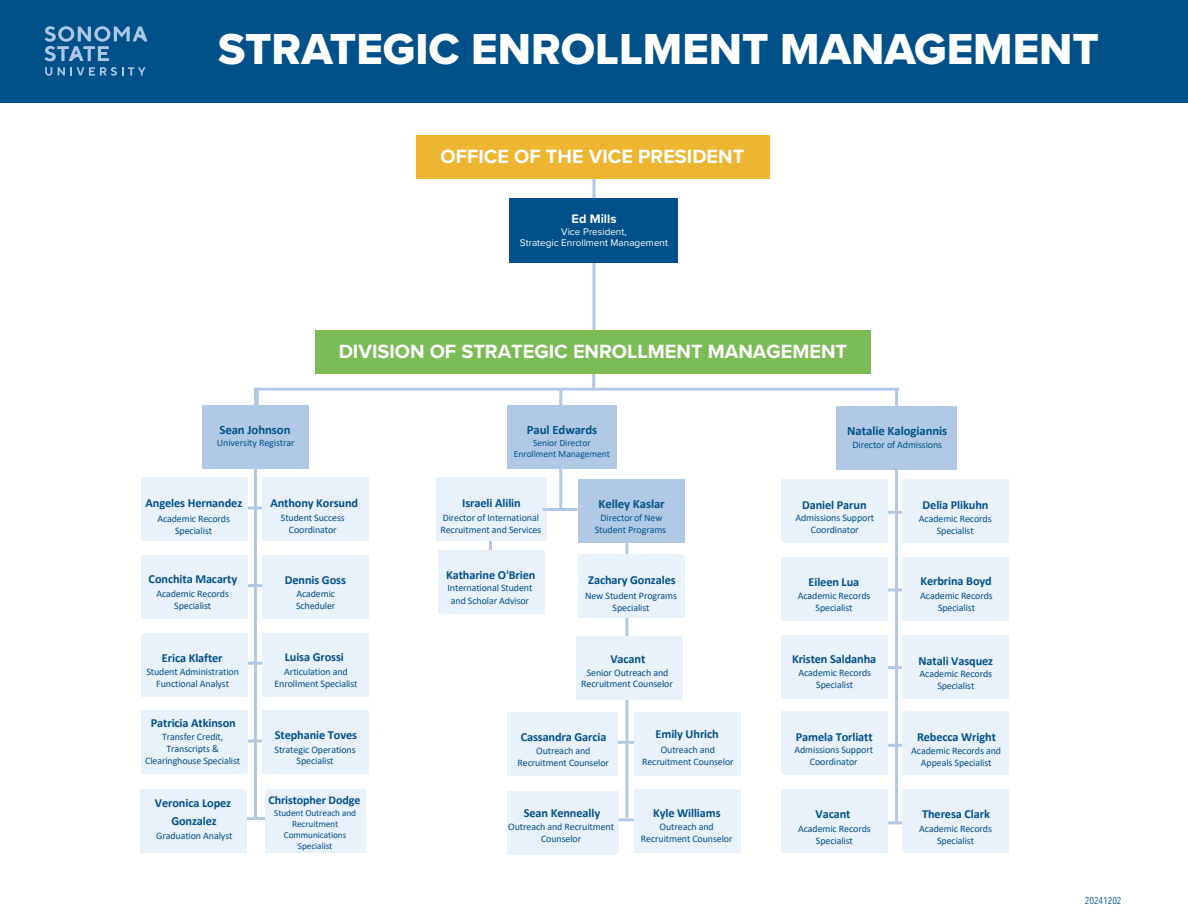
<style>
.page{position:relative;width:1188px;height:918px;background:#fff}
.page>*{position:absolute;margin:0;border:0;box-sizing:border-box;transform-origin:0 0}
.t1{font:45px "Proxima Nova Extrabld";color:#fff}
.t2{font:700 19.95px "Proxima Nova";color:#fff}
.t3{font:700 12.75px "Calibri";letter-spacing:-.01em;color:#00518a}
.t4{font:700 12.75px "Proxima Nova";color:#fff}
.t5{font:700 12.3px/17.7px "Calibri";letter-spacing:-.01em;color:#00518a;text-align:center}
.t6{font:700 12px "Calibri";letter-spacing:-.01em;color:#00518a}
.t7{font:9.9px/12px "Calibri";letter-spacing:-.01em;color:#00518a;text-align:center}
.t8{font:9.9px/12px "Proxima Nova";color:#fff;text-align:center}
.t9{font:9.9px "Avenir Next Condensed";letter-spacing:-.01em;color:#00518a}
.t10{font:9.6px/11.6px "Calibri";letter-spacing:-.01em;color:#00518a;text-align:center}
.t11{font:9.3px/11.1px "Calibri";letter-spacing:-.01em;color:#00518a;text-align:center}
</style>
<div class="page">
<hr style="left:626px;top:538px;width:2px;height:280px;background:#b1c9e4">
<hr style="left:608px;top:818px;width:34px;height:3px;background:#b1c9e4">
<hr style="left:610px;top:741px;width:34px;height:3px;background:#b1c9e4">
<hr style="left:254px;top:388px;width:3px;height:429px;background:#b1c9e4">
<hr style="left:238px;top:584px;width:34px;height:3px;background:#b1c9e4">
<hr style="left:238px;top:506px;width:34px;height:3px;background:#b1c9e4">
<hr style="left:238px;top:817px;width:34px;height:3px;background:#b1c9e4">
<hr style="left:238px;top:739px;width:34px;height:3px;background:#b1c9e4">
<hr style="left:238px;top:662px;width:34px;height:3px;background:#b1c9e4">
<hr style="left:895px;top:388px;width:3px;height:433px;background:#b1c9e4">
<hr style="left:878px;top:588px;width:35px;height:3px;background:#b1c9e4">
<hr style="left:878px;top:511px;width:35px;height:3px;background:#b1c9e4">
<hr style="left:878px;top:821px;width:35px;height:3px;background:#b1c9e4">
<hr style="left:878px;top:744px;width:35px;height:3px;background:#b1c9e4">
<hr style="left:878px;top:666px;width:35px;height:3px;background:#b1c9e4">
<hr style="left:592px;top:170px;width:3px;height:204px;background:#b1c9e4">
<hr style="left:592px;top:358px;width:3px;height:32px;background:#b1c9e4">
<div style="left:0;top:0;width:1188px;height:102px;background:#00518a"></div>
<svg style="left:45px;top:26px;width:103px;height:35px"></svg>
<svg style="left:45px;top:67px;width:7px;height:9px"></svg>
<svg style="left:58px;top:67px;width:88px;height:9px"></svg>
<div style="left:510px;top:199px;width:168px;height:64px;background:#00518a"></div>
<div style="left:416px;top:136px;width:354px;height:43px;background:#eeb530"></div>
<div style="left:315px;top:331px;width:556px;height:43px;background:#7bbc57"></div>
<svg style="left:254px;top:386px;width:644px;height:184px"></svg>
<div style="left:202px;top:405px;width:107px;height:64px;background:#b1c9e4"></div>
<div style="left:141px;top:555px;width:106px;height:64px;background:#e9f1fa"></div>
<div style="left:263px;top:555px;width:106px;height:64px;background:#e9f1fa"></div>
<div style="left:141px;top:633px;width:106px;height:64px;background:#e9f1fa"></div>
<div style="left:263px;top:633px;width:106px;height:64px;background:#e9f1fa"></div>
<div style="left:141px;top:710px;width:106px;height:63px;background:#e9f1fa"></div>
<div style="left:263px;top:710px;width:106px;height:63px;background:#e9f1fa"></div>
<div style="left:141px;top:478px;width:106px;height:63px;background:#e9f1fa"></div>
<div style="left:263px;top:478px;width:106px;height:63px;background:#e9f1fa"></div>
<div style="left:140px;top:789px;width:106px;height:64px;background:#e9f1fa"></div>
<div style="left:507px;top:406px;width:110px;height:63px;background:#b1c9e4"></div>
<div style="left:266px;top:789px;width:100px;height:64px;background:#e9f1fa"></div>
<div style="left:576px;top:636px;width:107px;height:64px;background:#e9f1fa"></div>
<div style="left:507px;top:792px;width:111px;height:63px;background:#e9f1fa"></div>
<div style="left:634px;top:790px;width:107px;height:63px;background:#e9f1fa"></div>
<div style="left:436px;top:478px;width:110px;height:63px;background:#e9f1fa"></div>
<div style="left:635px;top:712px;width:106px;height:64px;background:#e9f1fa"></div>
<div style="left:438px;top:550px;width:107px;height:64px;background:#e9f1fa"></div>
<div style="left:578px;top:479px;width:106px;height:64px;background:#b1c9e4"></div>
<div style="left:578px;top:554px;width:106px;height:64px;background:#e9f1fa"></div>
<div style="left:836px;top:406px;width:120px;height:64px;background:#b1c9e4"></div>
<div style="left:781px;top:557px;width:107px;height:64px;background:#e9f1fa"></div>
<div style="left:781px;top:635px;width:107px;height:64px;background:#e9f1fa"></div>
<div style="left:781px;top:712px;width:107px;height:63px;background:#e9f1fa"></div>
<div style="left:781px;top:480px;width:107px;height:63px;background:#e9f1fa"></div>
<div style="left:781px;top:789px;width:107px;height:64px;background:#e9f1fa"></div>
<div style="left:903px;top:557px;width:106px;height:64px;background:#e9f1fa"></div>
<div style="left:903px;top:635px;width:106px;height:64px;background:#e9f1fa"></div>
<div style="left:903px;top:712px;width:106px;height:63px;background:#e9f1fa"></div>
<div style="left:903px;top:480px;width:106px;height:63px;background:#e9f1fa"></div>
<div style="left:903px;top:789px;width:106px;height:64px;background:#e9f1fa"></div>
<div style="left:508px;top:712px;width:110px;height:64px;background:#e9f1fa"></div>
<hr style="left:543px;top:508px;width:34px;height:3px;background:#b1c9e4">
<h1 class="t1" style="left:218px;top:15px;width:883px">STRATEGIC ENROLLMENT MANAGEMENT</h1>
<h2 class="t2" style="left:440px;top:142px;width:305px">OFFICE OF THE VICE PRESIDENT</h2>
<p class="t4" style="left:571px;top:209px;width:47px">Ed Mills</p>
<p class="t8" style="left:520px;top:225px;width:150px">Vice President,<br>Strategic Enrollment Management</p>
<p class="t3" style="left:219px;top:421px;width:73px">Sean Johnson</p>
<p class="t7" style="left:217px;top:437px;width:79px">University Registrar</p>
<h2 class="t2" style="left:339px;top:337px;width:510px">DIVISION OF STRATEGIC ENROLLMENT MANAGEMENT</h2>
<p class="t3" style="left:527px;top:421px;width:72px">Paul Edwards</p>
<p class="t10" style="left:514px;top:437px;width:98px">Senior Director<br>Enrollment Management</p>
<p class="t3" style="left:847px;top:422px;width:102px">Natalie Kalogiannis</p>
<p class="t7" style="left:852px;top:439px;width:91px">Director of Admissions</p>
<p class="t5" style="left:146px;top:494px;width:98px">Angeles Hernandez</p>
<p class="t7" style="left:157px;top:513px;width:74px">Academic Records<br>Specialist</p>
<p class="t5" style="left:270px;top:494px;width:89px">Anthony Korsund</p>
<p class="t7" style="left:281px;top:511px;width:65px">Student Success<br>Coordinator</p>
<p class="t5" style="left:149px;top:570px;width:90px">Conchita Macarty</p>
<p class="t7" style="left:156px;top:588px;width:74px">Academic Records<br>Specialist</p>
<p class="t5" style="left:285px;top:571px;width:63px">Dennis Goss</p>
<p class="t7" style="left:296px;top:588px;width:41px;text-align:left">Academic<br>Scheduler</p>
<p class="t5" style="left:162px;top:649px;width:62px">Erica Klafter</p>
<p class="t7" style="left:146px;top:665px;width:94px">Student Administration<br>Functional Analyst</p>
<p class="t5" style="left:285px;top:648px;width:61px">Luisa Grossi</p>
<p class="t7" style="left:275px;top:665px;width:85px">Articulation and<br>Enrollment Specialist</p>
<p class="t5" style="left:151px;top:714px;width:87px">Patricia Atkinson</p>
<p class="t7" style="left:145px;top:731px;width:96px">Transfer Credit,<br>Transcripts &amp;<br>Clearinghouse Specialist</p>
<p class="t5" style="left:275px;top:726px;width:84px">Stephanie Toves</p>
<p class="t7" style="left:275px;top:743px;width:83px">Strategic Operations<br>Specialist</p>
<p class="t5" style="left:155px;top:794px;width:78px">Veronica Lopez<br>Gonzalez</p>
<p class="t7" style="left:156px;top:829px;width:78px">Graduation Analyst</p>
<p class="t6" style="left:269px;top:792px;width:93px">Christopher Dodge</p>
<p class="t11" style="left:274px;top:807px;width:83px">Student Outreach and<br>Recruitment<br>Communications<br>Specialist</p>
<p class="t5" style="left:462px;top:494px;width:60px">Israeli Alilin</p>
<p class="t7" style="left:440px;top:511px;width:102px;text-align:left">Director of International<br>Recruitment and Services</p>
<p class="t5" style="left:446px;top:566px;width:91px">Katharine O'Brien</p>
<p class="t7" style="left:448px;top:581px;width:86px;line-height:12.8px">International Student and Scholar Advisor</p>
<p class="t3" style="left:598px;top:495px;width:68px">Kelley Kaslar</p>
<p class="t7" style="left:595px;top:511px;width:73px">Directorof New<br>Student Programs</p>
<p class="t5" style="left:802px;top:496px;width:66px">Daniel Parun</p>
<p class="t7" style="left:795px;top:512px;width:80px">Admissions Support<br>Coordinator</p>
<p class="t5" style="left:923px;top:496px;width:67px">Delia Plikuhn</p>
<p class="t7" style="left:919px;top:513px;width:74px">Academic Records<br>Specialist</p>
<p class="t5" style="left:588px;top:571px;width:89px">Zachary Gonzales</p>
<p class="t5" style="left:920px;top:572px;width:73px">Kerbrina Boyd</p>
<p class="t5" style="left:809px;top:573px;width:52px">Eileen Lua</p>
<p class="t7" style="left:798px;top:589px;width:74px">Academic Records<br>Specialist</p>
<p class="t7" style="left:585px;top:589px;width:93px">New Student Programs<br>Specialist</p>
<p class="t7" style="left:920px;top:589px;width:74px">Academic Records<br>Specialist</p>
<p class="t5" style="left:610px;top:650px;width:36px">Vacant</p>
<p class="t7" style="left:581px;top:666px;width:93px">Senior Outreach and<br>Recruitment Counselor</p>
<p class="t5" style="left:792px;top:650px;width:86px">Kristen Saldanha</p>
<p class="t5" style="left:919px;top:652px;width:76px">Natali Vasquez</p>
<p class="t7" style="left:798px;top:666px;width:74px">Academic Records<br>Specialist</p>
<p class="t7" style="left:920px;top:667px;width:74px">Academic Records<br>Specialist</p>
<p class="t5" style="left:521px;top:728px;width:87px">Cassandra Garcia</p>
<p class="t7" style="left:518px;top:745px;width:93px">Outreach and<br>Recruitment Counselor</p>
<p class="t5" style="left:524px;top:804px;width:78px">Sean Kenneally</p>
<p class="t7" style="left:508px;top:821px;width:107px">Outreach and Recruitment<br>Counselor</p>
<p class="t5" style="left:656px;top:725px;width:65px">Emily Uhrich</p>
<p class="t7" style="left:642px;top:744px;width:93px">Outreach and<br>Recruitment Counselor</p>
<p class="t5" style="left:653px;top:804px;width:69px">Kyle Williams</p>
<p class="t7" style="left:641px;top:820px;width:93px">Outreach and<br>Recruitment Counselor</p>
<p class="t5" style="left:796px;top:728px;width:79px">Pamela Torliatt</p>
<p class="t7" style="left:794px;top:744px;width:80px">Admissions Support<br>Coordinator</p>
<p class="t5" style="left:816px;top:805px;width:36px">Vacant</p>
<p class="t7" style="left:798px;top:822px;width:74px">Academic Records<br>Specialist</p>
<p class="t5" style="left:917px;top:728px;width:80px">Rebecca Wright</p>
<p class="t7" style="left:911px;top:744px;width:91px">Academic Records and<br>Appeals Specialist</p>
<p class="t5" style="left:922px;top:805px;width:69px">Theresa Clark</p>
<p class="t7" style="left:919px;top:822px;width:74px">Academic Records<br>Specialist</p>
<p class="t9" style="left:1085px;top:892px;width:38px">20241202</p>
</div>
